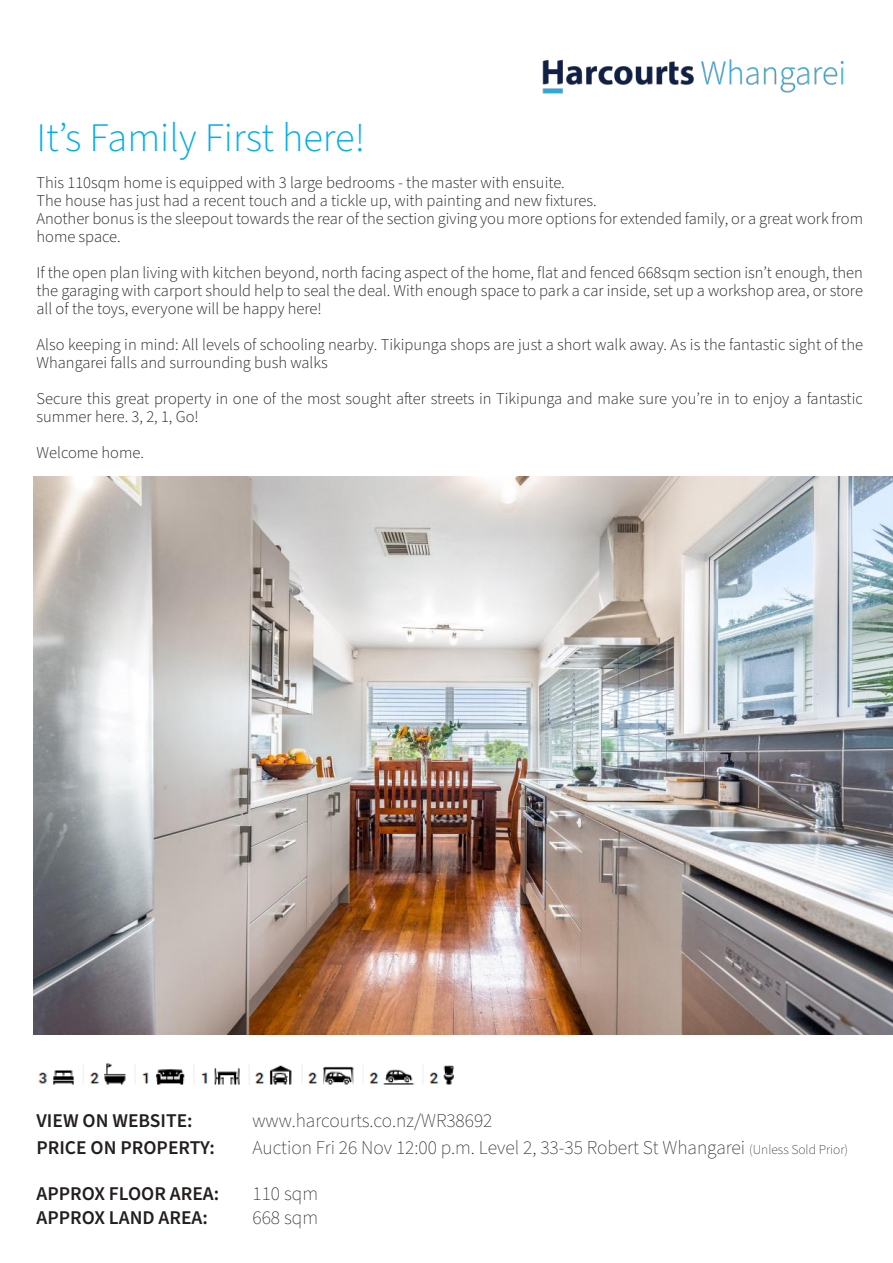
<style>
.page{position:relative;width:893px;height:1263px;background:#fff}
.page>*{position:absolute;margin:0;border:0;box-sizing:border-box;transform-origin:0 0}
.t1{font:300 40.5px "Source Sans Pro";color:#00adef}
.t2{font:200 19.5px "Source Sans Pro";color:#241f1f}
.t3{font:600 19.5px "Source Sans Pro";color:#241f1f}
.t4{font:300 16.5px/18px "Source Sans Pro";color:#241f1f}
.s1{font-size:13.5px}
</style>
<div class="page">
<img style="left:542px;top:59px;width:302px;height:35px">
<img style="left:34px;top:476px;width:859px;height:559px">
<img style="left:38px;top:1063px;width:416px;height:22px">
<h1 class="t1" style="left:37px;top:111px;width:330px">It’s Family First here!</h1>
<p class="t4" style="left:37px;top:174px;width:828px">This 110sqm home is equipped with 3 large bedrooms - the master with ensuite.<br>The house has just had a recent touch and a tickle up, with painting and new fixtures.<br>Another bonus is the sleepout towards the rear of the section giving you more options for extended family, or a great work from home space.</p>
<p class="t4" style="left:37px;top:264px;width:828px;text-align:justify">If the open plan living with kitchen beyond, north facing aspect of the home, flat and fenced 668sqm section isn’t enough, then the garaging with carport should help to seal the deal. With enough space to park a car inside, set up a workshop area, or store all of the toys, everyone will be happy here!</p>
<p class="t4" style="left:37px;top:336px;width:828px">Also keeping in mind: All levels of schooling nearby. Tikipunga shops are just a short walk away. As is the fantastic sight of the<br>Whangarei falls and surrounding bush walks</p>
<p class="t4" style="left:37px;top:390px;width:828px">Secure this great property in one of the most sought after streets in Tikipunga and make sure you’re in to enjoy a fantastic summer here. 3, 2, 1, Go!</p>
<p class="t4" style="left:37px;top:444px;width:109px">Welcome home.</p>
<p class="t3" style="left:37px;top:1107px;width:158px">VIEW ON WEBSITE:</p>
<p class="t2" style="left:253px;top:1107px;width:241px">www.harcourts.co.nz/WR38692</p>
<p class="t3" style="left:37px;top:1134px;width:180px">PRICE ON PROPERTY:</p>
<p class="t2" style="left:253px;top:1134px;width:597px">Auction Fri 26 Nov 12:00 p.m. Level 2, 33-35 Robert St Whangarei <span class="s1">(Unless Sold Prior)</span></p>
<p class="t3" style="left:37px;top:1181px;width:184px">APPROX FLOOR AREA:</p>
<p class="t2" style="left:253px;top:1181px;width:67px">110 sqm</p>
<p class="t3" style="left:37px;top:1204px;width:173px">APPROX LAND AREA:</p>
<p class="t2" style="left:253px;top:1204px;width:67px">668 sqm</p>
</div>
